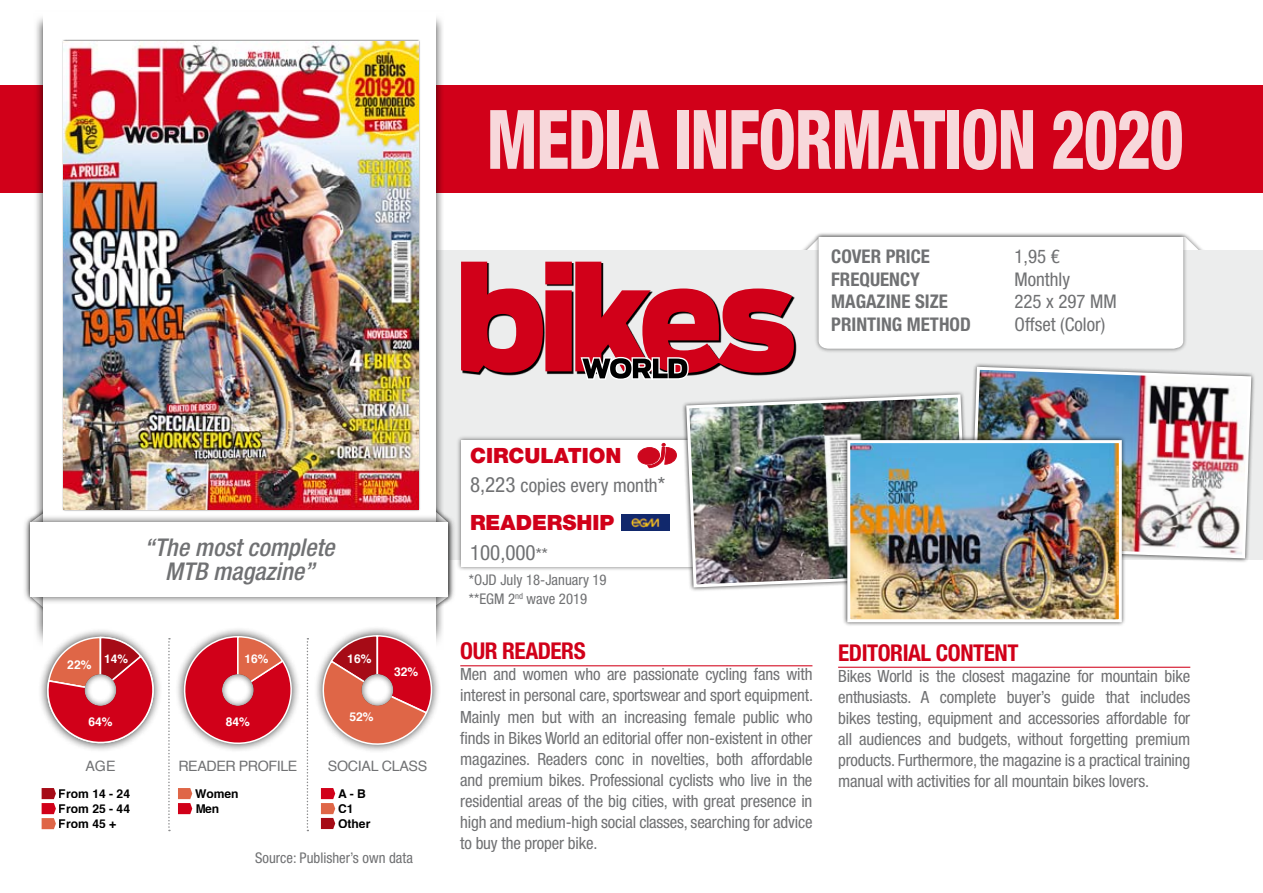
<style>
.page{position:relative;width:1263px;height:893px;background:#fff}
.page>*{position:absolute;margin:0;border:0;box-sizing:border-box;transform-origin:0 0}
.t1{font:800 condensed 82.2px "Helvetica Neue LT Std";letter-spacing:-.02em;color:#fff;scale:.8 1}
.t2{font:italic 500 condensed 24.45px "Helvetica Neue LT Std";color:#707173}
.t3{font:700 condensed 23.1px "Helvetica Neue LT Std";letter-spacing:-.02em;color:#d10019}
.t4{font:900 21px "Helvetica Neue LT Std";color:#d10019}
.t5{font:condensed 21px "Helvetica Neue LT Std";color:#707173}
.t6{font:condensed 18.9px "Helvetica Neue LT Std";color:#707173}
.t7{font:700 condensed 18.9px "Helvetica Neue LT Std";color:#707173}
.t8{font:condensed 16.8px/21px "Helvetica Neue LT Std";letter-spacing:-.01em;color:#707173;text-align:justify}
.t9{font:condensed 14.7px/18.9px "Helvetica Neue LT Std";color:#707173}
.t10{font:14.25px "Helvetica";letter-spacing:-.02em;color:#707173}
.t11{font:700 12.15px/15px "Helvetica";color:#000}
.t12{font:700 12.15px "Helvetica";color:#fff}
.t13{font:700 12px "Helvetica";color:#fff}
.s1{font-size:21px}
.s2{font-size:16.8px}
</style>
<div class="page">
<div style="left:0;top:86px;width:1263px;height:107px;background:#d10019"></div>
<div style="left:389px;top:250px;width:874px;height:310px;background:#eceded"></div>
<div style="left:456px;top:435px;width:258px;height:142px;background:#000;opacity:.5"></div>
<div style="left:461px;top:440px;width:243px;height:127px;background:#fff"></div>
<div style="left:814px;top:232px;width:379px;height:127px;background:#000;opacity:.5"></div>
<hr style="left:838px;top:667px;width:352px;height:1px;background:#d10019">
<div style="left:391px;top:471px;width:68px;height:174px;background:#000;opacity:.75"></div>
<div style="left:33px;top:3px;width:418px;height:771px;background:#000;opacity:.75"></div>
<div style="left:43px;top:12px;width:392px;height:747px;background:#fff"></div>
<div style="left:0;top:0;width:557px;height:37px;background:#fff"></div>
<div style="left:0;top:620px;width:562px;height:203px;background:#fff"></div>
<div style="left:22px;top:514px;width:441px;height:97px;background:#000;opacity:.75"></div>
<div style="left:31px;top:522px;width:417px;height:74px;background:#fff"></div>
<hr style="left:460px;top:665px;width:352px;height:1px;background:#d10019">
<svg style="left:461px;top:237px;width:742px;height:143px"></svg>
<svg style="left:42px;top:788px;width:14px;height:41px"></svg>
<svg style="left:321px;top:788px;width:14px;height:41px"></svg>
<svg style="left:307px;top:760px;width:1px;height:71px"></svg>
<div style="left:174px;top:626px;width:134px;height:134px;background:#000;opacity:.75"></div>
<svg style="left:168px;top:635px;width:131px;height:196px"></svg>
<div style="left:222px;top:672px;width:34px;height:34px;background:#000;opacity:.75"></div>
<div style="left:313px;top:626px;width:156px;height:157px;background:#fff"></div>
<svg style="left:316px;top:476px;width:132px;height:275px"></svg>
<div style="left:361px;top:672px;width:34px;height:34px;background:#000;opacity:.75"></div>
<svg style="left:31px;top:484px;width:128px;height:266px"></svg>
<div style="left:84px;top:672px;width:34px;height:34px;background:#000;opacity:.75"></div>
<img style="left:621px;top:515px;width:48px;height:15px">
<svg style="left:637px;top:443px;width:40px;height:25px"></svg>
<div style="left:62px;top:39px;width:364px;height:478px;background:#000;opacity:.75"></div>
<img style="left:64px;top:41px;width:354px;height:468px">
<div style="left:966px;top:362px;width:296px;height:207px;background:#000;opacity:.75"></div>
<img style="left:969px;top:365px;width:284px;height:195px">
<div style="left:681px;top:390px;width:297px;height:208px;background:#000;opacity:.75"></div>
<img style="left:685px;top:393px;width:284px;height:196px">
<div style="left:843px;top:435px;width:289px;height:197px;background:#000;opacity:.75"></div>
<img style="left:851px;top:444px;width:267px;height:174px">
<div style="left:847px;top:440px;width:275px;height:182px;border:3px solid #fff"></div>
<h1 class="t1" style="left:486px;top:89px;width:873px">MEDIA INFORMATION 2020</h1>
<p class="t7" style="left:831px;top:245px;width:90px">COVER PRICE</p>
<p class="t6" style="left:1014px;top:245px;width:47px">1,95 €</p>
<p class="t7" style="left:831px;top:267px;width:90px">FREQUENCY</p>
<p class="t6" style="left:1014px;top:268px;width:57px">Monthly</p>
<p class="t7" style="left:831px;top:290px;width:117px">MAGAZINE SIZE</p>
<p class="t6" style="left:1014px;top:290px;width:104px">225 x 297 MM</p>
<p class="t7" style="left:831px;top:313px;width:20px">PRINTING</p>
<p class="t7" style="left:907px;top:313px;width:54px">METHOD</p>
<p class="t6" style="left:1014px;top:313px;width:92px">Offset (Color)</p>
<p class="t4" style="left:470px;top:443px;width:153px">CIRCULATION</p>
<p class="t6" style="left:470px;top:475px;width:197px"><span class="s1">8,223</span> copies every month<span class="s1">*</span></p>
<p class="t4" style="left:470px;top:510px;width:146px">READERSHIP</p>
<h2 class="t2" style="left:144px;top:532px;width:192px">“The most complete</h2>
<p class="t5" style="left:470px;top:540px;width:79px">100,000<span class="s2">**</span></p>
<h2 class="t2" style="left:165px;top:557px;width:151px">MTB magazine”</h2>
<p class="t9" style="left:469px;top:570px;width:139px">*OJD July 18-January 19 **EGM 2<sup>nd</sup> wave 2019</p>
<p class="t12" style="left:67px;top:655px;width:26px">22%</p>
<p class="t13" style="left:104px;top:649px;width:25px">14%</p>
<p class="t12" style="left:88px;top:712px;width:26px">64%</p>
<p class="t13" style="left:244px;top:649px;width:25px">16%</p>
<p class="t12" style="left:226px;top:712px;width:26px">84%</p>
<p class="t12" style="left:347px;top:649px;width:26px">16%</p>
<p class="t12" style="left:349px;top:707px;width:26px">52%</p>
<p class="t12" style="left:394px;top:662px;width:26px">32%</p>
<p class="t10" style="left:85px;top:755px;width:32px">Age</p>
<p class="t10" style="left:178px;top:755px;width:119px">READER PROFILE</p>
<p class="t10" style="left:328px;top:755px;width:101px">SOCIAL CLASS</p>
<p class="t11" style="left:59px;top:786px;width:73px">From 14 - 24</p>
<p class="t11" style="left:195px;top:786px;width:45px">Women</p>
<p class="t11" style="left:59px;top:801px;width:73px">From 25 - 44</p>
<p class="t11" style="left:195px;top:801px;width:26px">Men</p>
<p class="t11" style="left:338px;top:786px;width:29px">A - B<br>C1</p>
<p class="t11" style="left:59px;top:816px;width:59px">From 45 +</p>
<p class="t11" style="left:338px;top:816px;width:34px">Other</p>
<p class="t9" style="left:255px;top:849px;width:159px">Source: Publisher’s own data</p>
<h3 class="t3" style="left:460px;top:637px;width:127px">OUR READERS</h3>
<p class="t8" style="left:460px;top:664px;width:354px">Men and women who are passionate cycling fans with interest in personal care, sportswear and sport equipment.<br>Mainly men but with an increasing female public who finds in Bikes World an editorial offer non-existent in other magazines. Readers conc in novelties, both affordable and premium bikes. Professional cyclists who live in the residential areas of the big cities, with great presence in high and medium-high social classes, searching for advice to buy the proper bike.</p>
<h3 class="t3" style="left:838px;top:638px;width:182px">EDITORIAL CONTENT</h3>
<p class="t8" style="left:838px;top:665px;width:354px">Bikes World is the closest magazine for mountain bike enthusiasts. A complete buyer’s guide that includes bikes testing, equipment and accessories affordable for all audiences and budgets, without forgetting premium products. Furthermore, the magazine is a practical training manual with activities for all mountain bikes lovers.</p>
</div>
